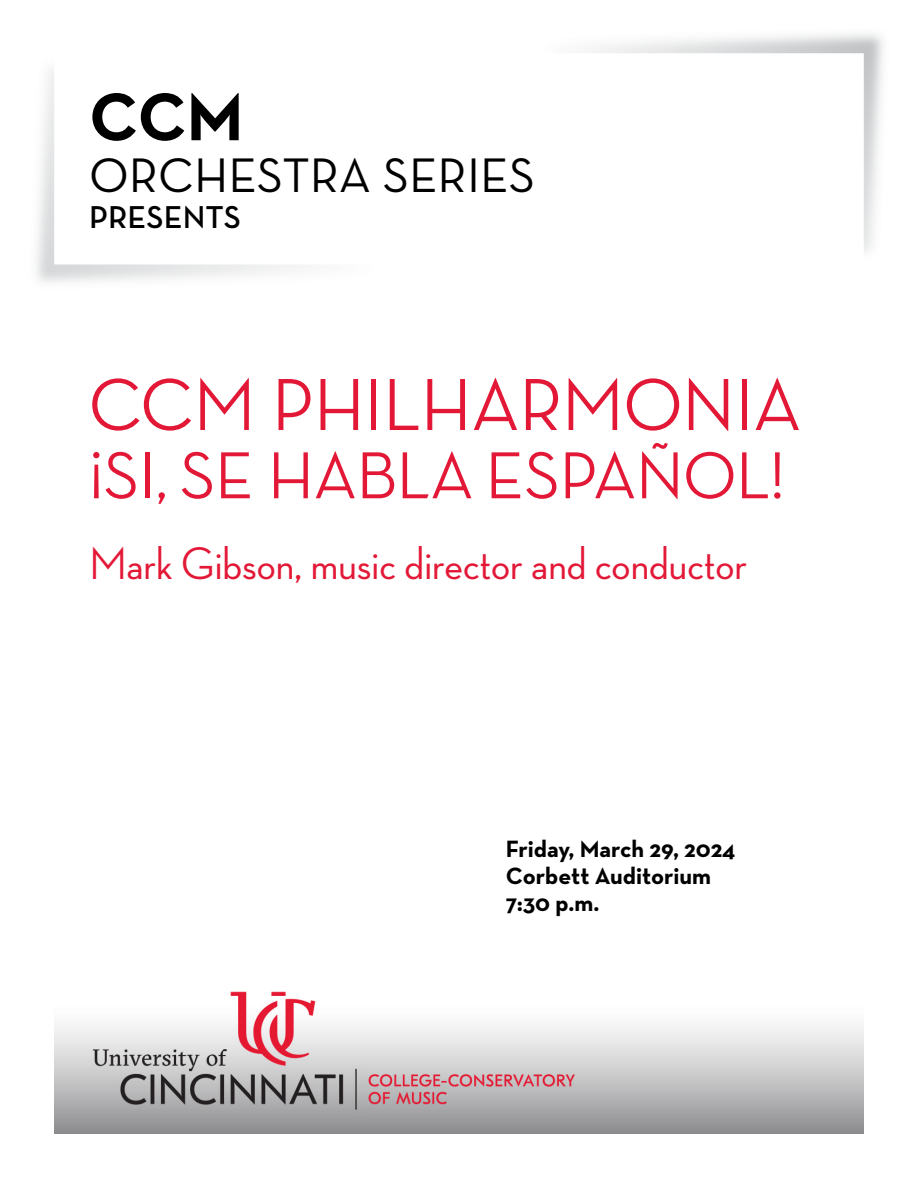
<style>
.page{position:relative;width:918px;height:1188px;background:#fff}
.page>*{position:absolute;margin:0;border:0;box-sizing:border-box;transform-origin:0 0}
.Concert_Title__H1{font:500 75px "Neutra Disp";color:#e31837}
.Page_Intro__H1{font:700 68.7px "Neutra Text";color:#000}
.Concert_Title__H1-2{font:500 67.5px "Neutra Disp";color:#e31837}
.Page_Intro__H1-2{font:49.35px "Neutra Text";color:#000}
.Musician_Conductor__H2{font:500 46.5px "Neutra Disp";color:#e31837}
.Page_Intro__H1-3{font:600 32.25px "Neutra Text";color:#000}
.Date_Venue_Time__H3{font:700 24px "Neutra Text";color:#000}
</style>
<div class="page">
<img style="left:54px;top:991px;width:810px;height:143px">
<img style="left:589px;top:34px;width:294px;height:218px">
<h1 class="Page_Intro__H1" style="left:89px;top:74px;width:156px">CCM</h1>
<h1 class="Page_Intro__H1-2" style="left:89px;top:145px;width:447px">ORCHESTRA SERIES</h1>
<h1 class="Page_Intro__H1-3" style="left:89px;top:197px;width:153px">PRESENTS</h1>
<h1 class="Concert_Title__H1" style="left:89px;top:363px;width:714px">CCM PHILHARMONIA</h1>
<h1 class="Concert_Title__H1-2" style="left:89px;top:438px;width:697px">¡SI, SE HABLA ESPAÑOL!</h1>
<h2 class="Musician_Conductor__H2" style="left:89px;top:537px;width:660px">Mark Gibson, music director and conductor</h2>
<h3 class="Date_Venue_Time__H3" style="left:506px;top:834px;width:231px">Friday, March 29, 2024</h3>
<h3 class="Date_Venue_Time__H3" style="left:506px;top:861px;width:207px">Corbett Auditorium</h3>
<h3 class="Date_Venue_Time__H3" style="left:506px;top:888px;width:95px">7:30 p.m.</h3>
</div>
